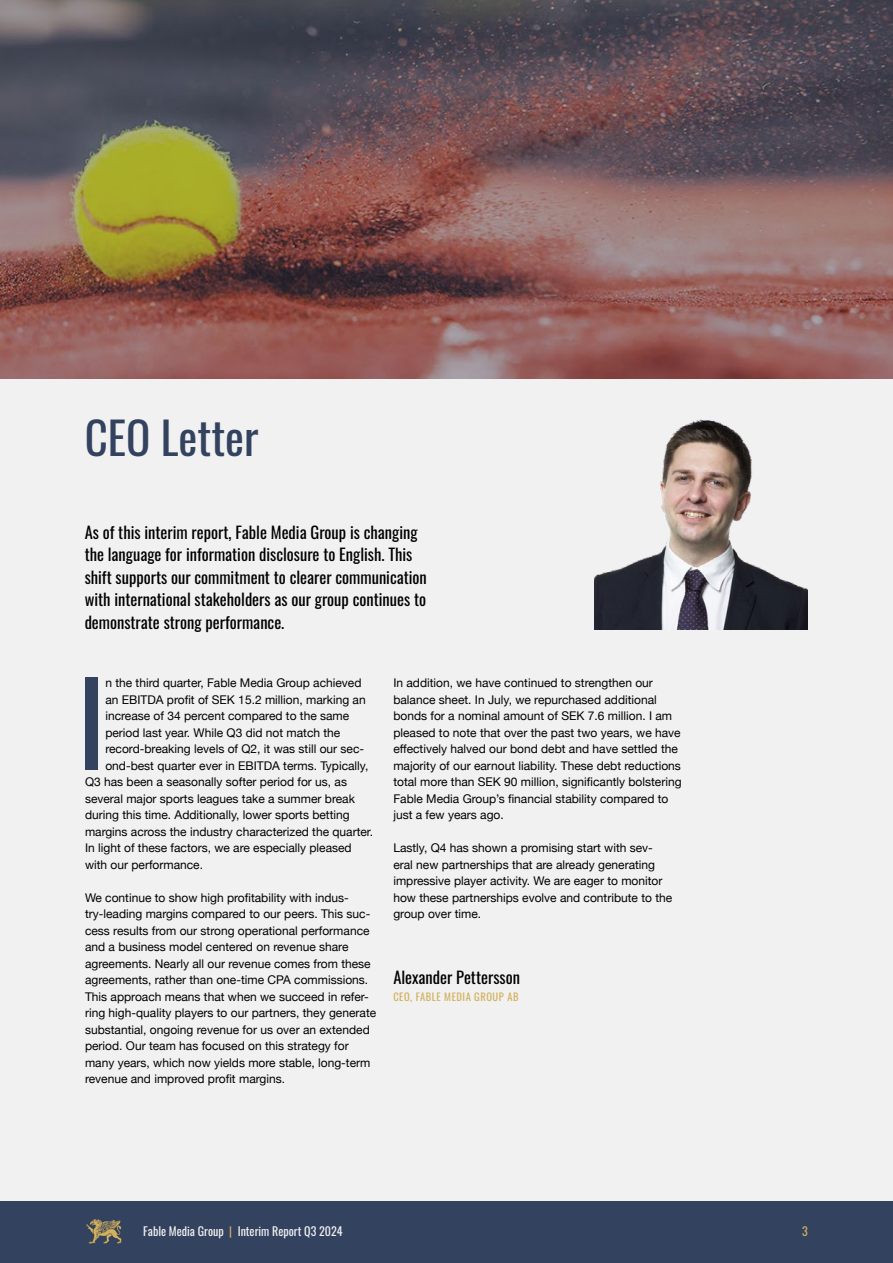
<style>
.page{position:relative;width:893px;height:1263px;background:#f1f1f1}
.page>*{position:absolute;margin:0;border:0;box-sizing:border-box;transform-origin:0 0}
.t1{font:113.85px "Oswald";color:#33425f}
.t2{font:45px "Oswald";color:#33425f}
.t3{font:16.5px/22.5px "Oswald";color:#000}
.t4{font:12px/16.5px "Helvetica Neue";color:#000}
.t5{font:12px "Oswald";color:#f1f1f1}
.t6{font:12px "Oswald";color:#d3b15c}
.t7{font:10.5px "Oswald";letter-spacing:.05em;color:#d3b15c}
.s1{color:#d3b15c}
</style>
<div class="page">
<img style="left:0;top:0;width:893px;height:378px">
<div style="left:0;top:1202px;width:893px;height:61px;background:#33425f"></div>
<img style="left:86px;top:1219px;width:36px;height:25px">
<img style="left:594px;top:419px;width:214px;height:210px">
<h2 class="t2" style="left:85px;top:398px;width:175px">CEO Letter</h2>
<p class="t3" style="left:85px;top:519px;width:344px">As of this interim report, Fable Media Group is changing the language for information disclosure to English. This shift supports our commitment to clearer communication with international stakeholders as our group continues to demonstrate strong performance.</p>
<h1 class="t1" style="left:77px;top:622px;width:30px">I</h1>
<p class="t4" style="left:105px;top:675px;width:258px">n the third quarter, Fable Media Group achieved</p>
<p class="t4" style="left:105px;top:692px;width:262px">an EBITDA profit of SEK 15.2 million, marking an</p>
<p class="t4" style="left:105px;top:708px;width:245px">increase of 34 percent compared to the same</p>
<p class="t4" style="left:105px;top:725px;width:236px">period last year. While Q3 did not match the</p>
<p class="t4" style="left:105px;top:741px;width:260px">record-breaking levels of Q2, it was still our sec-</p>
<p class="t4" style="left:105px;top:758px;width:264px">ond-best quarter ever in EBITDA terms. Typically,</p>
<p class="t4" style="left:85px;top:774px;width:264px">Q3 has been a seasonally softer period for us, as</p>
<p class="t4" style="left:85px;top:791px;width:271px">several major sports leagues take a summer break</p>
<p class="t4" style="left:85px;top:807px;width:266px">during this time. Additionally, lower sports betting</p>
<p class="t4" style="left:85px;top:824px;width:290px">margins across the industry characterized the quarter.</p>
<p class="t4" style="left:85px;top:840px;width:268px">In light of these factors, we are especially pleased</p>
<p class="t4" style="left:85px;top:857px;width:120px">with our performance.</p>
<p class="t4" style="left:85px;top:890px;width:293px">We continue to show high profitability with indus&shy;try-leading margins compared to our peers. This suc&shy;cess results from our strong operational performance and a business model centered on revenue share agreements. Nearly all our revenue comes from these agreements, rather than one-time CPA commissions.<br>This approach means that when we succeed in refer&shy;ring high-quality players to our partners, they generate substantial, ongoing revenue for us over an extended period. Our team has focused on this strategy for many years, which now yields more stable, long-term revenue and improved profit margins.</p>
<p class="t4" style="left:393px;top:675px;width:290px">In addition, we have continued to strengthen our balance sheet. In July, we repurchased additional bonds for a nominal amount of SEK 7.6 million. I am pleased to note that over the past two years, we have effectively halved our bond debt and have settled the majority of our earnout liability. These debt reductions total more than SEK 90 million, significantly bolstering Fable Media Group’s financial stability compared to just a few years ago.</p>
<p class="t4" style="left:393px;top:840px;width:280px">Lastly, Q4 has shown a promising start with sev&shy;eral new partnerships that are already generating impressive player activity. We are eager to monitor how these partnerships evolve and contribute to the group over time.</p>
<h3 class="t3" style="left:393px;top:964px;width:128px">Alexander Pettersson</h3>
<p class="t7" style="left:393px;top:987px;width:127px">CEO, FABLE MEDIA GROUP AB</p>
<p class="t5" style="left:143px;top:1220px;width:201px">Fable Media Group <span class="s1">|</span> Interim Report Q3 2024</p>
<p class="t6" style="left:802px;top:1221px;width:7px">3</p>
</div>
